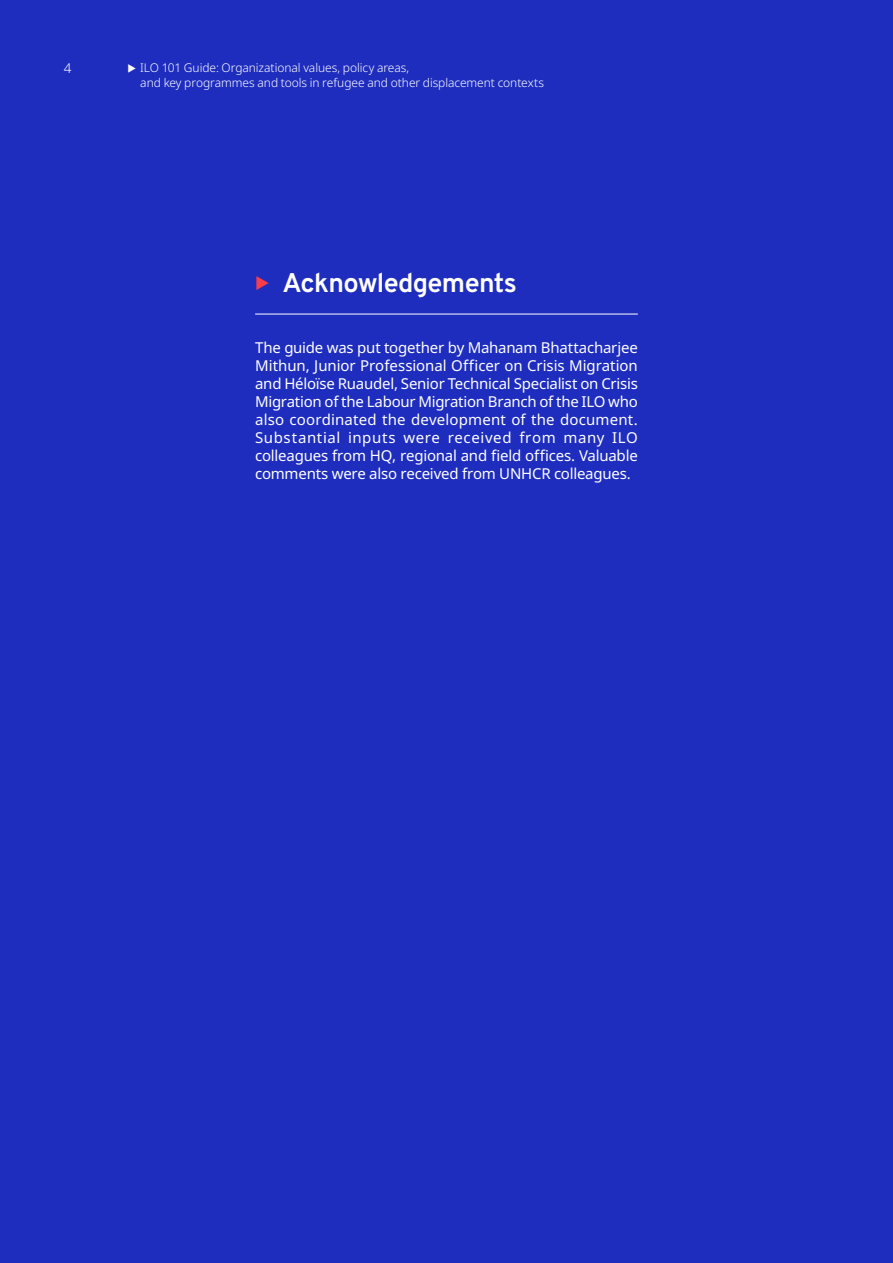
<style>
.page{position:relative;width:893px;height:1263px;background:#1e2dbe}
.page>*{position:absolute;margin:0;border:0;box-sizing:border-box;transform-origin:0 0}
.t1{font:700 27px "Overpass";letter-spacing:-.025em;color:#fff}
.t2{font:15px/18px "Noto Sans";letter-spacing:-.015em;color:#fff;text-align:justify}
.t3{font:300 13.5px "Noto Sans";color:#fff}
.t4{font:300 12px/14.4px "Noto Sans";letter-spacing:-.005em;color:#fff}
</style>
<div class="page">
<hr style="left:255px;top:314px;width:383px;height:1px;background:#fff">
<p class="t3" style="left:64px;top:59px;width:9px">4</p>
<p class="t4" style="left:140px;top:61px;width:405px">ILO 101 Guide: Organizational values, policy areas,<br>and key programmes and tools in refugee and other displacement contexts</p>
<h1 class="t1" style="left:282px;top:264px;width:236px">Acknowledgements</h1>
<p class="t2" style="left:255px;top:339px;width:384px">The guide was put together by Mahanam Bhattacharjee Mithun, Junior Professional Officer on Crisis Migration and Héloïse Ruaudel, Senior Technical Specialist on Crisis Migration of the Labour Migration Branch of the ILO who also coordinated the development of the document.<br>Substantial inputs were received from many ILO colleagues from HQ, regional and field offices. Valuable comments were also received from UNHCR colleagues.</p>
</div>
